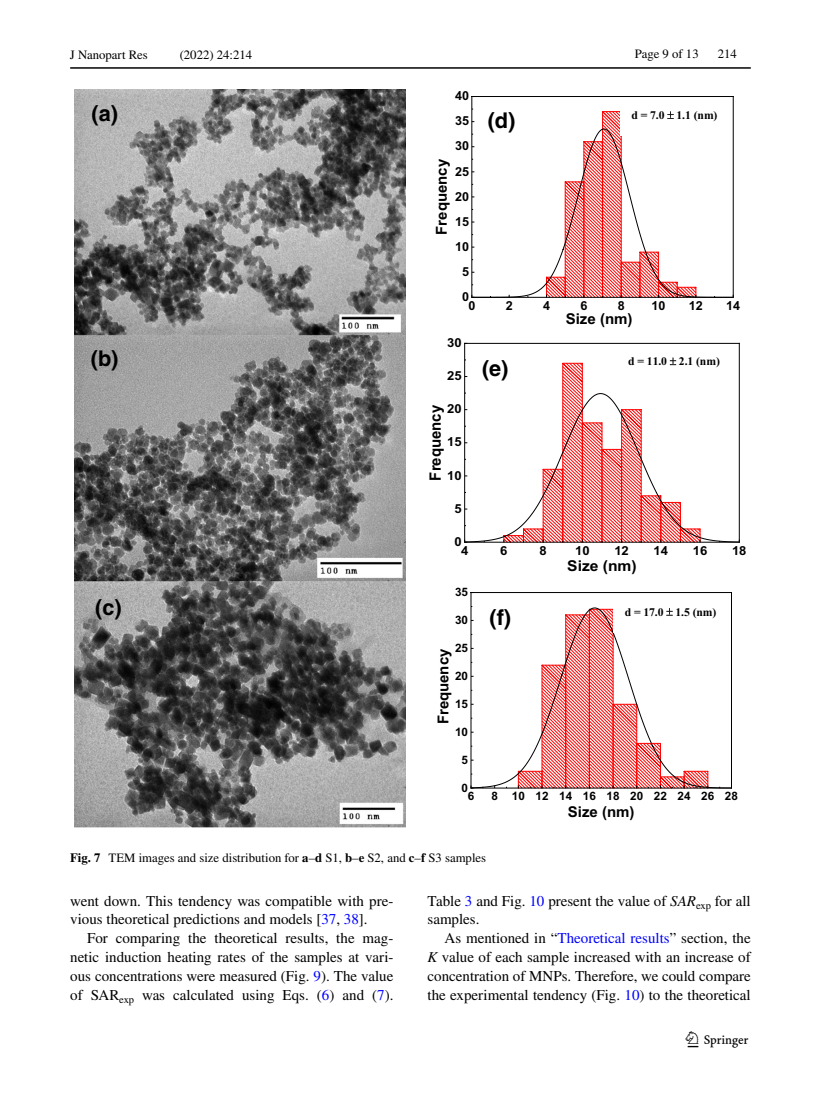
<style>
.page{position:relative;width:821px;height:1106px;background:#fff}
.page>*{position:absolute;margin:0;border:0;box-sizing:border-box;transform-origin:0 0}
.t1{font:22.5px "Springnew Regular 3";color:#000}
.t2{font:700 21.75px "Helvetica";color:#000}
.t3{font:700 15.6px "Arial";letter-spacing:-.005em;color:#000;scale:.96 1}
.t4{font:15px/18.8px "STIX";color:#000}
.t5{font:700 15px "Arial";color:#000}
.t6{font:700 14.85px "Arial";color:#000}
.t7{font:700 14.85px "Arial";color:#000;scale:1.05 1}
.t8{font:12.75px "STIX";color:#000}
.t9{font:700 12.45px "Arial";color:#000}
.t10{font:700 12.45px "Arial";color:#000;scale:1.05 1}
.t11{font:700 12.3px "Arial";color:#000}
.t12{font:700 11.7px "Times New Roman";letter-spacing:-.005em;color:#000}
.t13{font:700 11.55px "Arial";color:#000}
.s1{font-weight:700}
.s2{color:#00f}
.s3{font-style:italic}
</style>
<div class="page">
<hr style="left:70px;top:67px;width:680px;height:2px;background:#000">
<img style="left:74px;top:89px;width:331px;height:738px">
<svg style="left:472px;top:128px;width:260px;height:169px"></svg>
<hr style="left:472px;top:297px;width:261px;height:1px;background:#000">
<hr style="left:472px;top:96px;width:261px;height:1px;background:#000">
<hr style="left:471px;top:96px;width:1px;height:201px;background:#000">
<hr style="left:732px;top:96px;width:1px;height:201px;background:#000">
<svg style="left:465px;top:392px;width:274px;height:149px"></svg>
<hr style="left:464px;top:541px;width:275px;height:1px;background:#000">
<hr style="left:464px;top:343px;width:275px;height:1px;background:#000">
<hr style="left:464px;top:343px;width:1px;height:199px;background:#000">
<hr style="left:739px;top:343px;width:1px;height:199px;background:#000">
<svg style="left:471px;top:607px;width:238px;height:180px"></svg>
<hr style="left:471px;top:787px;width:260px;height:1px;background:#000">
<hr style="left:471px;top:592px;width:260px;height:1px;background:#000">
<hr style="left:470px;top:592px;width:1px;height:196px;background:#000">
<hr style="left:731px;top:592px;width:1px;height:196px;background:#000">
<div style="left:620px;top:99px;width:108px;height:37px;background:#fff"></div>
<div style="left:613px;top:596px;width:115px;height:36px;background:#fff"></div>
<svg style="left:546px;top:111px;width:150px;height:187px"></svg>
<svg style="left:503px;top:357px;width:197px;height:186px"></svg>
<svg style="left:517px;top:608px;width:191px;height:180px"></svg>
<p class="t8" style="left:70px;top:46px;width:79px">J Nanopart Res</p>
<p class="t8" style="left:180px;top:46px;width:74px">(2022) 24:214</p>
<h2 class="t2" style="left:92px;top:100px;width:28px">(a)</h2>
<h2 class="t2" style="left:91px;top:345px;width:29px">(b)</h2>
<h2 class="t2" style="left:95px;top:594px;width:28px">(c)</h2>
<p class="t9" style="left:455px;top:87px;width:15px">40</p>
<p class="t9" style="left:455px;top:112px;width:15px">35</p>
<p class="t9" style="left:455px;top:137px;width:15px">30</p>
<p class="t5" style="left:431px;top:235px;width:77px;rotate:-90deg">Frequency</p>
<p class="t9" style="left:455px;top:162px;width:15px">25</p>
<p class="t9" style="left:455px;top:187px;width:15px">20</p>
<p class="t9" style="left:455px;top:212px;width:15px">15</p>
<p class="t9" style="left:455px;top:238px;width:15px">10</p>
<p class="t9" style="left:462px;top:263px;width:8px">5</p>
<h2 class="t2" style="left:488px;top:108px;width:29px">(d)</h2>
<p class="t8" style="left:635px;top:45px;width:65px">Page 9 of 13</p>
<p class="t8" style="left:718px;top:45px;width:21px">214</p>
<p class="t12" style="left:631px;top:106px;width:87px">d = 7.0 1.1 (nm)</p>
<p class="t9" style="left:657px;top:108px;width:62px">d = 7 ± 1.1</p>
<p class="t9" style="left:462px;top:288px;width:8px">0</p>
<p class="t9" style="left:468px;top:297px;width:8px">0</p>
<p class="t9" style="left:505px;top:297px;width:8px">2</p>
<p class="t9" style="left:543px;top:297px;width:8px">4</p>
<p class="t9" style="left:580px;top:297px;width:8px">6</p>
<p class="t9" style="left:617px;top:297px;width:8px">8</p>
<p class="t9" style="left:651px;top:297px;width:15px">10</p>
<p class="t9" style="left:689px;top:297px;width:15px">12</p>
<p class="t9" style="left:726px;top:297px;width:15px">14</p>
<p class="t10" style="left:447px;top:334px;width:15px">30</p>
<p class="t10" style="left:447px;top:367px;width:15px">25</p>
<p class="t10" style="left:447px;top:400px;width:15px">20</p>
<p class="t3" style="left:424px;top:480px;width:80px;rotate:-90deg">Frequency</p>
<p class="t10" style="left:447px;top:433px;width:15px">15</p>
<p class="t10" style="left:447px;top:466px;width:15px">10</p>
<p class="t10" style="left:454px;top:499px;width:8px">5</p>
<h2 class="t2" style="left:482px;top:355px;width:28px">(e)</h2>
<p class="t6" style="left:566px;top:309px;width:68px">Size (nm)</p>
<p class="t12" style="left:628px;top:352px;width:93px">d = 11.0 2.1 (nm)</p>
<p class="t10" style="left:650px;top:354px;width:68px">d = 11 ± 2.1</p>
<p class="t10" style="left:454px;top:532px;width:8px">0</p>
<p class="t10" style="left:461px;top:541px;width:8px">4</p>
<p class="t10" style="left:500px;top:541px;width:8px">6</p>
<p class="t10" style="left:539px;top:541px;width:8px">8</p>
<p class="t10" style="left:575px;top:541px;width:15px">10</p>
<p class="t10" style="left:614px;top:541px;width:15px">12</p>
<p class="t10" style="left:653px;top:541px;width:15px">14</p>
<p class="t10" style="left:693px;top:541px;width:15px">16</p>
<p class="t10" style="left:732px;top:541px;width:15px">18</p>
<p class="t13" style="left:455px;top:583px;width:15px">35</p>
<p class="t13" style="left:455px;top:611px;width:15px">30</p>
<p class="t13" style="left:455px;top:639px;width:15px">25</p>
<p class="t5" style="left:433px;top:724px;width:77px;rotate:-90deg">Frequency</p>
<p class="t13" style="left:455px;top:667px;width:15px">20</p>
<p class="t13" style="left:455px;top:695px;width:15px">15</p>
<p class="t13" style="left:455px;top:723px;width:15px">10</p>
<p class="t13" style="left:461px;top:751px;width:8px">5</p>
<h2 class="t2" style="left:489px;top:604px;width:23px">(f)</h2>
<p class="t7" style="left:567px;top:555px;width:68px">Size (nm)</p>
<p class="t11" style="left:653px;top:601px;width:68px">d = 17 ± 1.5</p>
<p class="t12" style="left:624px;top:603px;width:93px">d = 17.0 1.5 (nm)</p>
<p class="t13" style="left:461px;top:779px;width:8px">0</p>
<p class="t13" style="left:468px;top:787px;width:8px">6</p>
<p class="t13" style="left:491px;top:787px;width:248px">8 10 12 14 16 18 20 22 24 26 28</p>
<p class="t6" style="left:568px;top:801px;width:68px">Size (nm)</p>
<p class="t8" style="left:70px;top:849px;width:417px"><span class="s1">Fig. 7</span> TEM images and size distribution for <span class="s1">a</span>–<span class="s1">d</span> S1, <span class="s1">b</span>–<span class="s1">e</span> S2, and <span class="s1">c</span>–<span class="s1">f</span> S3 samples</p>
<p class="t4" style="left:70px;top:892px;width:325px">went down. This tendency was compatible with pre&shy;vious theoretical predictions and models [<span class="s2">37</span>, <span class="s2">38</span>].</p>
<p class="t4" style="left:70px;top:929px;width:325px;text-align:justify;text-indent:17px">For comparing the theoretical results, the mag&shy;netic induction heating rates of the samples at vari&shy;ous concentrations were measured (Fig. <span class="s2">9</span>). The value of SAR<sub>exp</sub> was calculated using Eqs. (<span class="s2">6</span>) and (<span class="s2">7</span>).</p>
<p class="t4" style="left:427px;top:892px;width:325px">Table <span class="s2">3</span> and Fig. <span class="s2">10</span> present the value of <span class="s3">SAR</span><sub>exp</sub> for all samples.</p>
<p class="t4" style="left:427px;top:929px;width:325px;text-align:justify;text-indent:17px">As mentioned in “<span class="s2">Theoretical results</span>” section, the <span class="s3">K</span> value of each sample increased with an increase of concentration of MNPs. Therefore, we could compare the experimental tendency (Fig. <span class="s2">10</span>) to the theoretical</p>
<h1 class="t1" style="left:687px;top:1031px;width:62px">1 3</h1>
</div>
